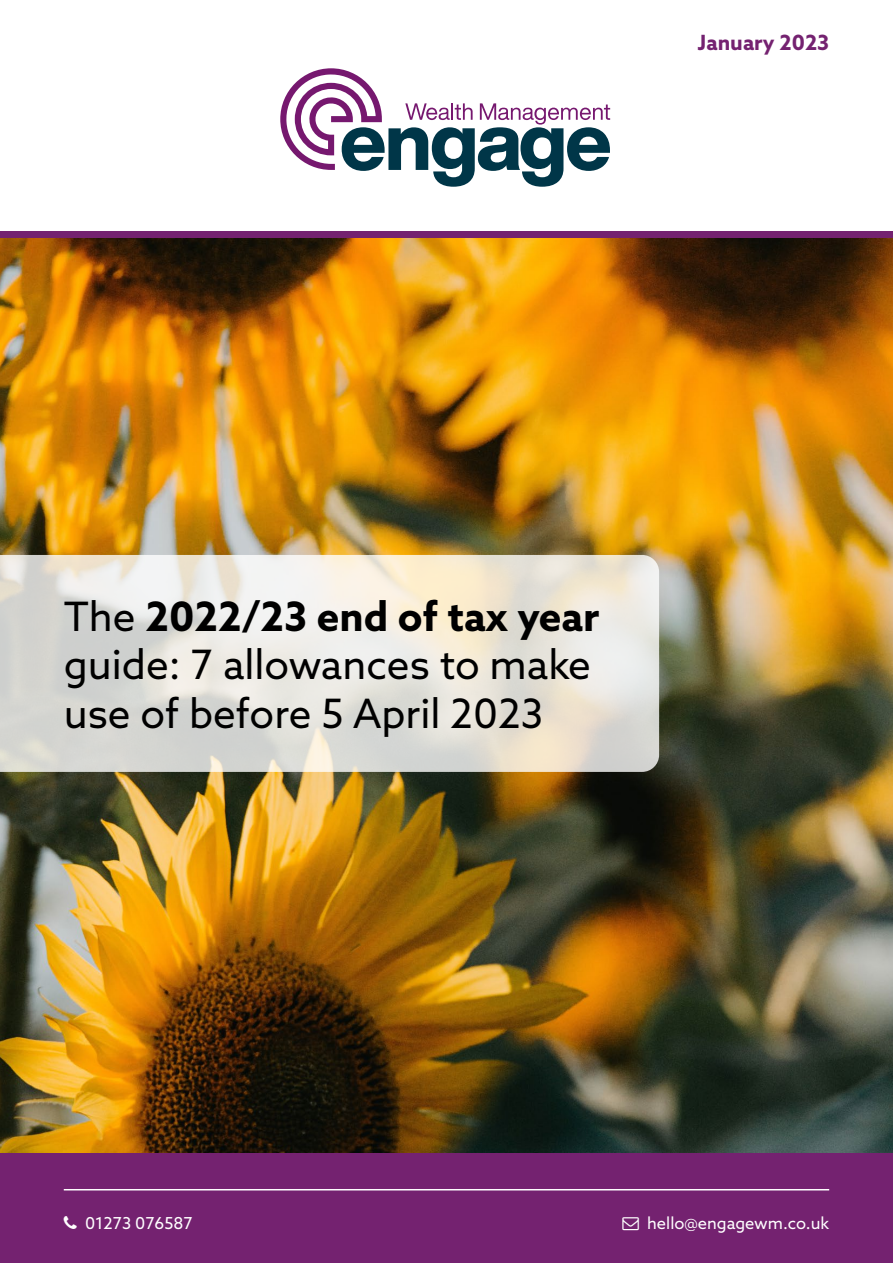
<style>
.page{position:relative;width:893px;height:1263px;background:#fff}
.page>*{position:absolute;margin:0;border:0;box-sizing:border-box;transform-origin:0 0}
.t1{font:40.5px/48.6px "Azo Sans";color:#000}
.t2{font:700 21px "Azo Sans";color:#742270}
.t3{font:16.5px "Azo Sans";color:#fff}
.s1{font-weight:700}
</style>
<div class="page">
<img style="left:0;top:238px;width:893px;height:915px">
<div style="left:0;top:1153px;width:893px;height:110px;background:#742270"></div>
<svg style="left:0;top:555px;width:659px;height:217px"></svg>
<hr style="left:64px;top:1189px;width:765px;height:1px;background:#fff">
<div style="left:0;top:232px;width:893px;height:6px;background:#742270"></div>
<svg style="left:280px;top:68px;width:330px;height:119px"></svg>
<p class="t2" style="left:698px;top:29px;width:133px">January 2023</p>
<p class="t1" style="left:64px;top:592px;width:537px">The <span class="s1">2022/23 end of tax year </span>guide: 7 allowances to make use of before 5 April 2023</p>
<p class="t3" style="left:85px;top:1212px;width:109px">01273 076587</p>
<p class="t3" style="left:647px;top:1212px;width:184px">hello@engagewm.co.uk</p>
</div>
